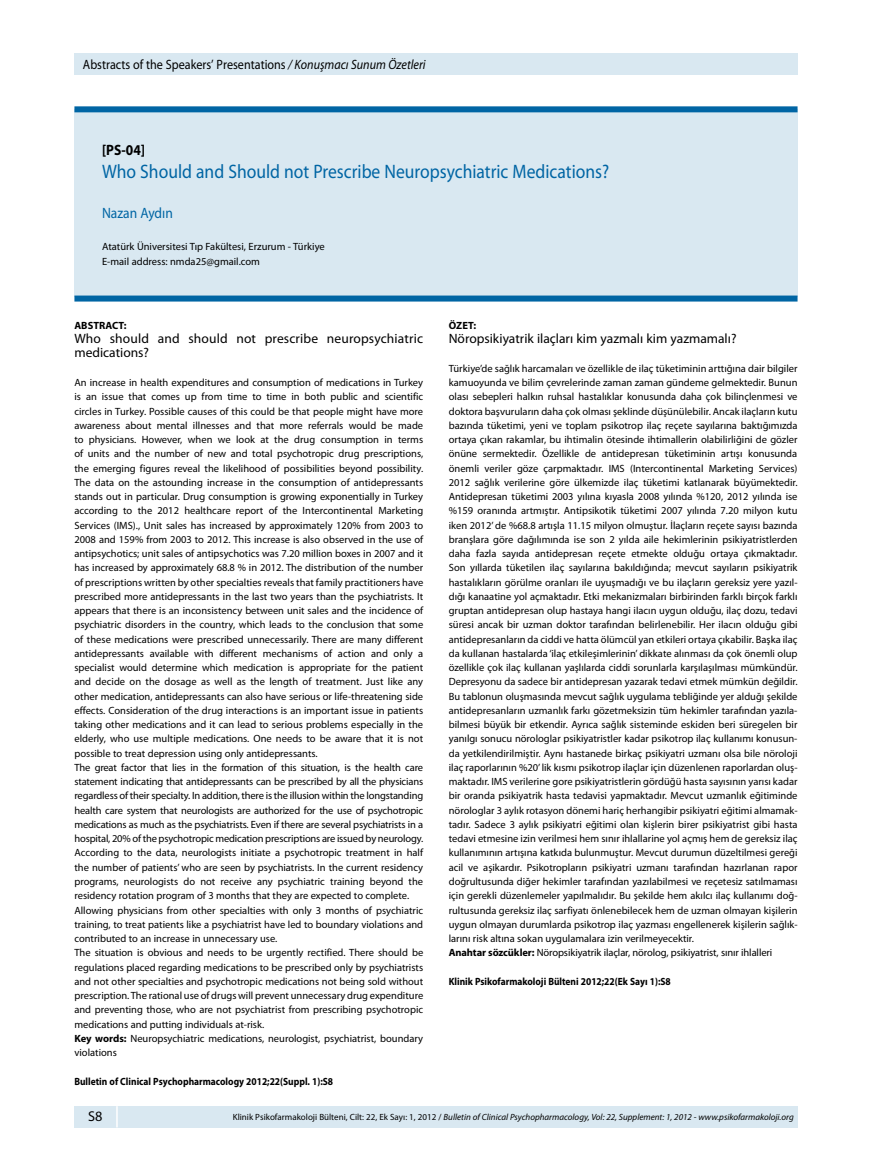
<style>
.page{position:relative;width:872px;height:1170px;background:#fff}
.page>*{position:absolute;margin:0;border:0;box-sizing:border-box;transform-origin:0 0}
.t1{font:19.5px "Myriad Pro";color:#0065a4;scale:.9 1}
.t2{font:15px "Myriad Pro";color:#0065a4;scale:.9 1}
.t3{font:700 15px "Myriad Pro";color:#000;scale:.9 1}
.t4{font:14.25px "Myriad Pro";color:#000}
.t5{font:13.5px/14.2px "Myriad Pro";color:#000}
.t6{font:13.5px "Myriad Pro";color:#000;scale:.9 1}
.t7{font:10.5px/14.2px "Myriad Pro";color:#000}
.t8{font:700 10.5px "Myriad Pro";color:#000;scale:.9 1}
.t9{font:700 10.5px "Myriad Pro";color:#000}
.t10{font:italic 9px "Myriad Pro";color:#000}
.s1{font-style:italic}
.s2{font-weight:700}
.s3{font-style:normal}
</style>
<div class="page">
<div style="left:74px;top:1106px;width:723px;height:21px;background:#d9e8f1"></div>
<hr style="left:116px;top:1106px;width:2px;height:21px;background:#fff">
<div style="left:74px;top:53px;width:723px;height:21px;background:#d9e8f1"></div>
<div style="left:74px;top:109px;width:723px;height:187px;background:#d9e8f1"></div>
<div style="left:74px;top:295px;width:723px;height:6px;background:#0065a4"></div>
<div style="left:74px;top:106px;width:723px;height:6px;background:#0065a4"></div>
<p class="t6" style="left:83px;top:56px;width:382px">Abstracts of the Speakers’ Presentations <span class="s1">/ Konuşmacı Sunum Özetleri</span></p>
<h2 class="t3" style="left:102px;top:140px;width:49px">[PS-04]</h2>
<h1 class="t1" style="left:102px;top:159px;width:565px">Who Should and Should not Prescribe Neuropsychiatric Medications?</h1>
<h2 class="t2" style="left:102px;top:204px;width:80px">Nazan Aydın</h2>
<p class="t7" style="left:102px;top:239px;width:224px;line-height:15px">Atatürk Üniversitesi Tıp Fakültesi, Erzurum - Türkiye<br>E-mail address: nmda25@gmail.com</p>
<p class="t9" style="left:74px;top:318px;width:54px">ABSTRACT:</p>
<p class="t5" style="left:74px;top:331px;width:350px">Who should and should not prescribe neuropsychiatric medications?</p>
<p class="t7" style="left:74px;top:375px;width:350px">An increase in health expenditures and consumption of medications in Turkey is an issue that comes up from time to time in both public and scientific circles in Turkey. Possible causes of this could be that people might have more awareness about mental illnesses and that more referrals would be made to physicians. However, when we look at the drug consumption in terms of units and the number of new and total psychotropic drug prescriptions, the emerging figures reveal the likelihood of possibilities beyond possibility.<br>The data on the astounding increase in the consumption of antidepressants stands out in particular. Drug consumption is growing exponentially in Turkey according to the 2012 healthcare report of the Intercontinental Marketing Services (IMS)., Unit sales has increased by approximately 120% from 2003 to 2008 and 159% from 2003 to 2012. This increase is also observed in the use of antipsychotics; unit sales of antipsychotics was 7.20 million boxes in 2007 and it has increased by approximately 68.8 % in 2012. The distribution of the number of prescriptions written by other specialties reveals that family practitioners have prescribed more antidepressants in the last two years than the psychiatrists. It appears that there is an inconsistency between unit sales and the incidence of psychiatric disorders in the country, which leads to the conclusion that some of these medications were prescribed unnecessarily. There are many different antidepressants available with different mechanisms of action and only a specialist would determine which medication is appropriate for the patient and decide on the dosage as well as the length of treatment. Just like any other medication, antidepressants can also have serious or life-threatening side effects. Consideration of the drug interactions is an important issue in patients taking other medications and it can lead to serious problems especially in the elderly, who use multiple medications. One needs to be aware that it is not possible to treat depression using only antidepressants.<br>The great factor that lies in the formation of this situation, is the health care statement indicating that antidepressants can be prescribed by all the physicians regardless of their specialty. In addition, there is the illusion within the longstanding health care system that neurologists are authorized for the use of psychotropic medications as much as the psychiatrists. Even if there are several psychiatrists in a hospital, 20% of the psychotropic medication prescriptions are issued by neurology.<br>According to the data, neurologists initiate a psychotropic treatment in half the number of patients’ who are seen by psychiatrists. In the current residency programs, neurologists do not receive any psychiatric training beyond the residency rotation program of 3 months that they are expected to complete.<br>Allowing physicians from other specialties with only 3 months of psychiatric training, to treat patients like a psychiatrist have led to boundary violations and contributed to an increase in unnecessary use.<br>The situation is obvious and needs to be urgently rectified. There should be regulations placed regarding medications to be prescribed only by psychiatrists and not other specialties and psychotropic medications not being sold without prescription. The rational use of drugs will prevent unnecessary drug expenditure and preventing those, who are not psychiatrist from prescribing psychotropic medications and putting individuals at-risk.<br><span class="s2">Key words:</span> Neuropsychiatric medications, neurologist, psychiatrist, boundary violations</p>
<p class="t8" style="left:74px;top:1074px;width:289px">Bulletin of Clinical Psychopharmacology 2012;22(Suppl. 1):S8</p>
<p class="t9" style="left:449px;top:318px;width:29px">ÖZET:</p>
<p class="t5" style="left:449px;top:331px;width:289px">Nöropsikiyatrik ilaçları kim yazmalı kim yazmamalı?</p>
<p class="t7" style="left:449px;top:361px;width:350px">Türkiye’de sağlık harcamaları ve özellikle de ilaç tüketiminin arttığına dair bilgiler kamuoyunda ve bilim çevrelerinde zaman zaman gündeme gelmektedir. Bunun olası sebepleri halkın ruhsal hastalıklar konusunda daha çok bilinçlenmesi ve doktora başvuruların daha çok olması şeklinde düşünülebilir. Ancak ilaçların kutu bazında tüketimi, yeni ve toplam psikotrop ilaç reçete sayılarına baktığımızda ortaya çıkan rakamlar, bu ihtimalin ötesinde ihtimallerin olabilirliğini de gözler önüne sermektedir. Özellikle de antidepresan tüketiminin artışı konusunda önemli veriler göze çarpmaktadır. IMS (Intercontinental Marketing Services)<br>2012 sağlık verilerine göre ülkemizde ilaç tüketimi katlanarak büyümektedir.<br>Antidepresan tüketimi 2003 yılına kıyasla 2008 yılında %120, 2012 yılında ise %159 oranında artmıştır. Antipsikotik tüketimi 2007 yılında 7.20 milyon kutu iken 2012’ de %68.8 artışla 11.15 milyon olmuştur. İlaçların reçete sayısı bazında branşlara göre dağılımında ise son 2 yılda aile hekimlerinin psikiyatristlerden daha fazla sayıda antidepresan reçete etmekte olduğu ortaya çıkmaktadır.<br>Son yıllarda tüketilen ilaç sayılarına bakıldığında; mevcut sayıların psikiyatrik hastalıkların görülme oranları ile uyuşmadığı ve bu ilaçların gereksiz yere yazıl&shy;dığı kanaatine yol açmaktadır. Etki mekanizmaları birbirinden farklı birçok farklı gruptan antidepresan olup hastaya hangi ilacın uygun olduğu, ilaç dozu, tedavi süresi ancak bir uzman doktor tarafından belirlenebilir. Her ilacın olduğu gibi antidepresanların da ciddi ve hatta ölümcül yan etkileri ortaya çıkabilir. Başka ilaç da kullanan hastalarda ‘ilaç etkileşimlerinin’ dikkate alınması da çok önemli olup özellikle çok ilaç kullanan yaşlılarda ciddi sorunlarla karşılaşılması mümkündür.<br>Depresyonu da sadece bir antidepresan yazarak tedavi etmek mümkün değildir.<br>Bu tablonun oluşmasında mevcut sağlık uygulama tebliğinde yer alduğı şekilde antidepresanların uzmanlık farkı gözetmeksizin tüm hekimler tarafından yazıla&shy;bilmesi büyük bir etkendir. Ayrıca sağlık sisteminde eskiden beri süregelen bir yanılgı sonucu nörologlar psikiyatristler kadar psikotrop ilaç kullanımı konusun&shy;da yetkilendirilmiştir. Aynı hastanede birkaç psikiyatri uzmanı olsa bile nöroloji ilaç raporlarının %20’ lik kısmı psikotrop ilaçlar için düzenlenen raporlardan oluş&shy;maktadır. IMS verilerine gore psikiyatristlerin gördüğü hasta sayısının yarısı kadar bir oranda psikiyatrik hasta tedavisi yapmaktadır. Mevcut uzmanlık eğitiminde nörologlar 3 aylık rotasyon dönemi hariç herhangibir psikiyatri eğitimi almamak&shy;tadır. Sadece 3 aylık psikiyatri eğitimi olan kişlerin birer psikiyatrist gibi hasta tedavi etmesine izin verilmesi hem sınır ihlallarine yol açmış hem de gereksiz ilaç kullanımının artışına katkıda bulunmuştur. Mevcut durumun düzeltilmesi gereği acil ve aşikardır. Psikotropların psikiyatri uzmanı tarafından hazırlanan rapor doğrultusunda diğer hekimler tarafından yazılabilmesi ve reçetesiz satılmaması için gerekli düzenlemeler yapılmalıdır. Bu şekilde hem akılcı ilaç kullanımı doğ&shy;rultusunda gereksiz ilaç sarfiyatı önlenebilecek hem de uzman olmayan kişilerin uygun olmayan durumlarda psikotrop ilaç yazması engellenerek kişilerin sağlık&shy;larını risk altına sokan uygulamalara izin verilmeyecektir.<br><span class="s2">Anahtar sözcükler:</span> Nöropsikiyatrik ilaçlar, nörolog, psikiyatrist, sınır ihlalleri</p>
<p class="t8" style="left:449px;top:974px;width:248px">Klinik Psikofarmakoloji Bülteni 2012;22(Ek Sayı 1):S8</p>
<h3 class="t4" style="left:88px;top:1107px;width:16px">S8</h3>
<p class="t10" style="left:233px;top:1111px;width:562px"><span class="s3">Klinik Psikofarmakoloji Bülteni, Cilt: 22, Ek Sayı: 1, 2012 /</span> Bulletin of Clinical Psychopharmacology, Vol: 22, Supplement: 1, 2012 - www.psikofarmakoloji.org</p>
</div>
